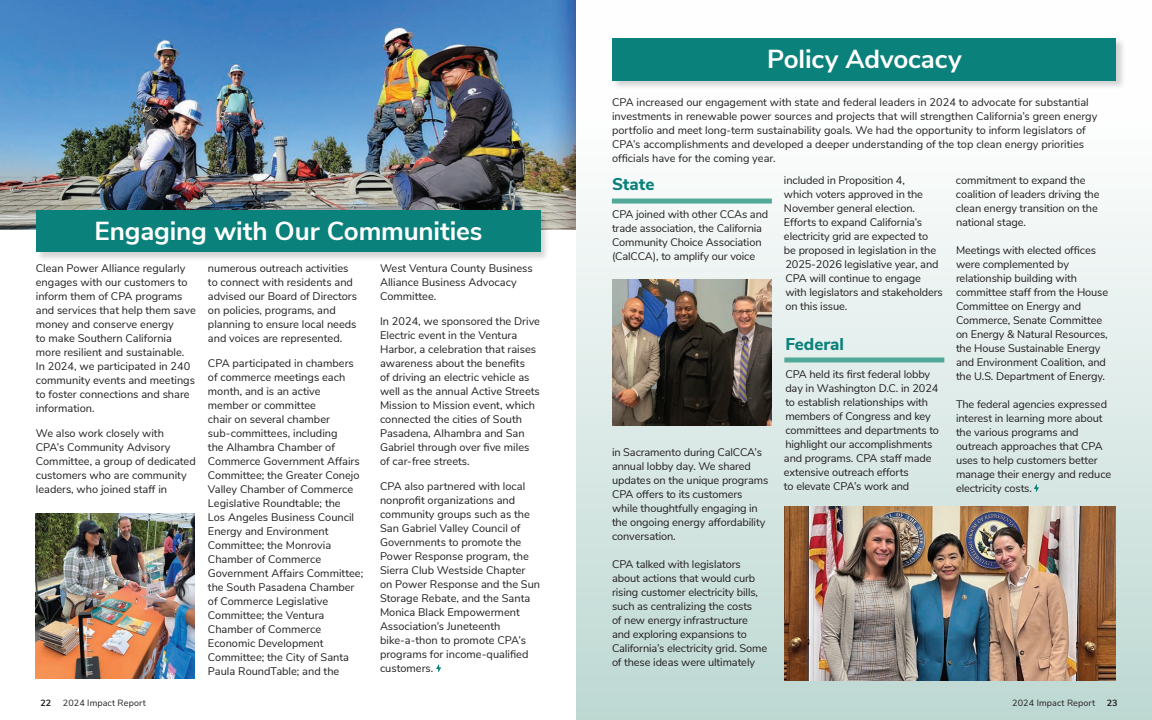
<style>
.page{position:relative;width:1152px;height:720px;background:#fff}
.page>*{position:absolute;margin:0;border:0;box-sizing:border-box;transform-origin:0 0}
.MAIN_TITLE_2{font:700 26px "Nunito Sans";letter-spacing:-.005em;color:#fff}
.t1{font:800 17px "Nunito Sans";color:#0a817b}
.BODY-12pt{font:11px/14px "Nunito Sans";color:#231f20}
.t2{font:9px "Nunito Sans";letter-spacing:.01em;color:#231f20}
.t3{font:700 9px "Nunito Sans";color:#231f20}
</style>
<div class="page">
<img style="left:0;top:0;width:576px;height:230px">
<svg style="left:436px;top:664px;width:5px;height:8px"></svg>
<div style="left:576px;top:0;width:576px;height:720px;background:linear-gradient(to bottom,#fff,#bfd8d3)"></div>
<svg style="left:1034px;top:484px;width:5px;height:8px"></svg>
<div style="left:35px;top:209px;width:515px;height:53px;background:#231f20;opacity:.2"></div>
<div style="left:36px;top:210px;width:504px;height:42px;background:#0a817b"></div>
<img style="left:613px;top:279px;width:159px;height:147px">
<div style="left:611px;top:37px;width:515px;height:54px;background:#231f20;opacity:.2"></div>
<div style="left:612px;top:38px;width:504px;height:43px;background:#0a817b"></div>
<img style="left:784px;top:507px;width:332px;height:174px">
<hr style="left:784px;top:358px;width:160px;height:4px;background:#52a998">
<div style="left:612px;top:199px;width:160px;height:5px;background:#52a998"></div>
<img style="left:36px;top:513px;width:158px;height:166px">
<p class="MAIN_TITLE_2" style="left:94px;top:212px;width:390px">Engaging with Our Communities</p>
<p class="BODY-12pt" style="left:36px;top:261px;width:162px">Clean Power Alliance regularly engages with our customers to inform them of CPA programs and services that help them save money and conserve energy<br>to make Southern California more resilient and sustainable.<br>In 2024, we participated in 240 community events and meetings to foster connections and share information.</p>
<p class="BODY-12pt" style="left:36px;top:426px;width:161px">We also work closely with<br>CPA’s Community Advisory<br>Committee, a group of dedicated customers who are community leaders, who joined staff in</p>
<p class="BODY-12pt" style="left:208px;top:261px;width:151px">numerous outreach activities to connect with residents and advised our Board of Directors on policies, programs, and planning to ensure local needs and voices are represented.</p>
<p class="BODY-12pt" style="left:208px;top:356px;width:157px">CPA participated in chambers of commerce meetings each month, and is an active member or committee<br>chair on several chamber sub-committees, including<br>the Alhambra Chamber of<br>Commerce Government Affairs<br>Committee; the Greater Conejo<br>Valley Chamber of Commerce<br>Legislative Roundtable; the<br>Los Angeles Business Council<br>Energy and Environment<br>Committee; the Monrovia<br>Chamber of Commerce<br>Government Affairs Committee; the South Pasadena Chamber of Commerce Legislative<br>Committee; the Ventura<br>Chamber of Commerce<br>Economic Development<br>Committee; the City of Santa<br>Paula RoundTable; and the</p>
<p class="BODY-12pt" style="left:380px;top:261px;width:154px">West Ventura County Business<br>Alliance Business Advocacy<br>Committee.</p>
<p class="BODY-12pt" style="left:380px;top:314px;width:162px">In 2024, we sponsored the Drive<br>Electric event in the Ventura<br>Harbor, a celebration that raises awareness about the benefits<br>of driving an electric vehicle as well as the annual Active Streets<br>Mission to Mission event, which connected the cities of South<br>Pasadena, Alhambra and San<br>Gabriel through over five miles of car-free streets.</p>
<p class="BODY-12pt" style="left:380px;top:479px;width:162px">CPA also partnered with local nonprofit organizations and community groups such as the<br>San Gabriel Valley Council of<br>Governments to promote the<br>Power Response program, the<br>Sierra Club Westside Chapter on Power Response and the Sun<br>Storage Rebate, and the Santa<br>Monica Black Empowerment<br>Association’s Juneteenth bike-a-thon to promote CPA’s programs for income-qualified customers.</p>
<p class="MAIN_TITLE_2" style="left:767px;top:40px;width:196px">Policy Advocacy</p>
<p class="BODY-12pt" style="left:612px;top:95px;width:487px">CPA increased our engagement with state and federal leaders in 2024 to advocate for substantial investments in renewable power sources and projects that will strengthen California’s green energy portfolio and meet long-term sustainability goals. We had the opportunity to inform legislators of CPA’s accomplishments and developed a deeper understanding of the top clean energy priorities officials have for the coming year.</p>
<p class="t1" style="left:612px;top:172px;width:44px">State</p>
<p class="BODY-12pt" style="left:612px;top:207px;width:158px">CPA joined with other CCAs and trade association, the California<br>Community Choice Association (CalCCA), to amplify our voice</p>
<p class="BODY-12pt" style="left:612px;top:445px;width:158px">in Sacramento during CalCCA’s annual lobby day. We shared updates on the unique programs<br>CPA offers to its customers while thoughtfully engaging in the ongoing energy affordability conversation.</p>
<p class="BODY-12pt" style="left:612px;top:557px;width:157px">CPA talked with legislators about actions that would curb rising customer electricity bills, such as centralizing the costs<br>of new energy infrastructure and exploring expansions to<br>California’s electricity grid. Some of these ideas were ultimately</p>
<p class="BODY-12pt" style="left:784px;top:173px;width:160px">included in Proposition 4,<br>which voters approved in the<br>November general election.<br>Efforts to expand California’s electricity grid are expected to be proposed in legislation in the<br>2025-2026 legislative year, and<br>CPA will continue to engage with legislators and stakeholders on this issue.</p>
<p class="t1" style="left:785px;top:332px;width:60px">Federal</p>
<p class="BODY-12pt" style="left:784px;top:367px;width:157px">CPA held its first federal lobby day in Washington D.C. in 2024 to establish relationships with members of Congress and key committees and departments to highlight our accomplishments and programs. CPA staff made extensive outreach efforts<br>to elevate CPA’s work and</p>
<p class="BODY-12pt" style="left:956px;top:173px;width:145px">commitment to expand the coalition of leaders driving the clean energy transition on the national stage.</p>
<p class="BODY-12pt" style="left:956px;top:243px;width:154px">Meetings with elected offices were complemented by relationship building with committee staff from the House<br>Committee on Energy and<br>Commerce, Senate Committee on Energy &amp; Natural Resources, the House Sustainable Energy and Environment Coalition, and the U.S. Department of Energy.</p>
<p class="BODY-12pt" style="left:956px;top:397px;width:157px">The federal agencies expressed interest in learning more about the various programs and outreach approaches that CPA uses to help customers better manage their energy and reduce electricity costs.</p>
<p class="t3" style="left:40px;top:697px;width:12px">22</p>
<p class="t2" style="left:63px;top:697px;width:84px">2024 Impact Report</p>
<p class="t2" style="left:1012px;top:697px;width:84px">2024 Impact Report</p>
<p class="t3" style="left:1107px;top:697px;width:12px">23</p>
</div>
